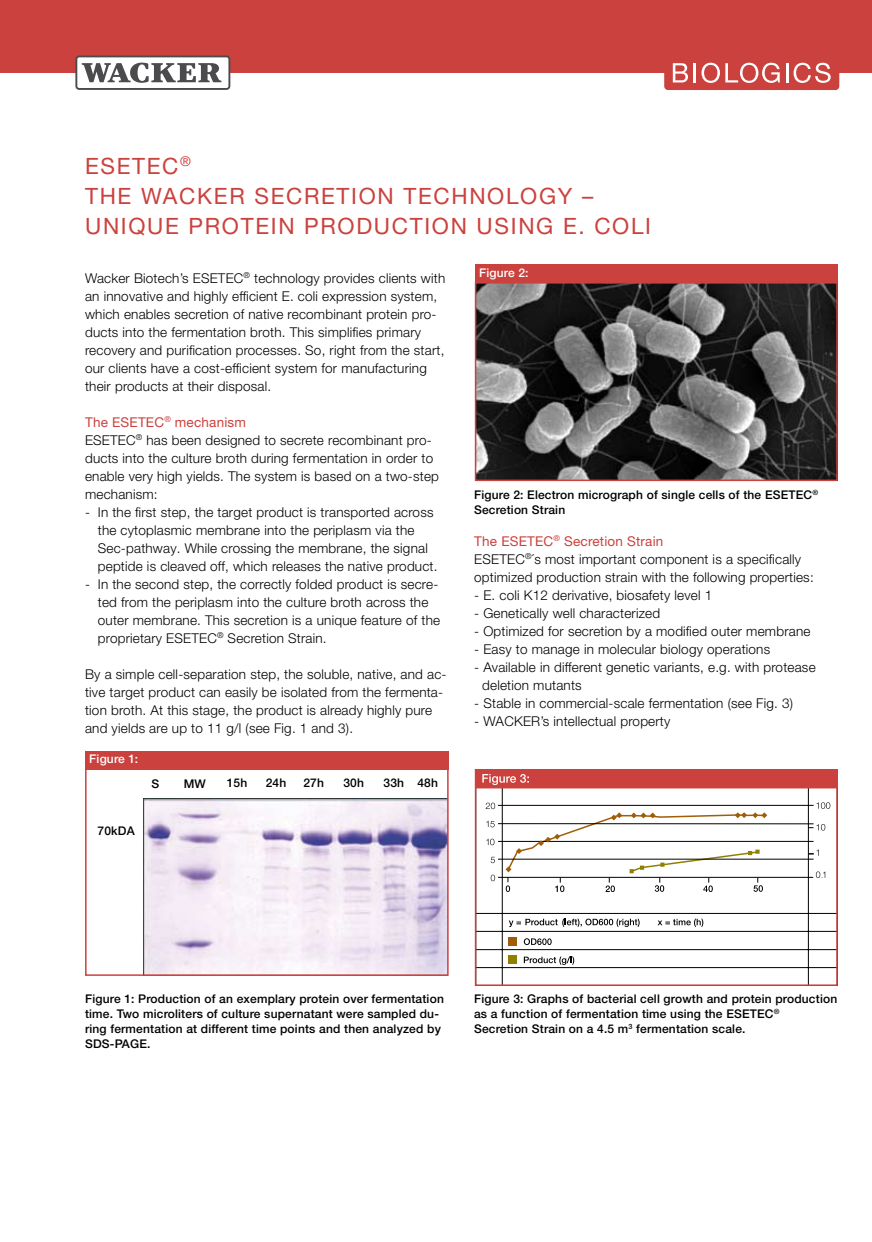
<style>
.page{position:relative;width:872px;height:1242px;background:#fff}
.page>*{position:absolute;margin:0;border:0;box-sizing:border-box;transform-origin:0 0}
.t1{font:22.5px/30px "Helvetica Neue LT Pro";letter-spacing:.075em;color:#cb413d}
.t2{font:300 13.5px/18px "Helvetica Neue LT Pro";letter-spacing:.015em;color:#000}
.t3{font:500 12px/15px "Helvetica Neue LT Pro";letter-spacing:.015em;color:#000}
.t4{font:500 12px "Helvetica Neue LT Pro";letter-spacing:.015em;color:#fff}
.s1{font-weight:400;color:#cb413d}
</style>
<div class="page">
<div style="left:85px;top:751px;width:363px;height:18px;background:#cb413d"></div>
<img style="left:144px;top:798px;width:301px;height:175px">
<div style="left:85px;top:768px;width:363px;height:208px;border:2px solid #cb413d"></div>
<img style="left:478px;top:285px;width:356px;height:193px">
<div style="left:475px;top:282px;width:362px;height:199px;border:2px solid #cb413d"></div>
<div style="left:475px;top:265px;width:362px;height:18px;background:#cb413d"></div>
<svg style="left:491px;top:857px;width:4px;height:6px"></svg>
<svg style="left:491px;top:874px;width:4px;height:7px"></svg>
<hr style="left:498px;top:805px;width:315px;height:1px;background:#000">
<hr style="left:498px;top:823px;width:315px;height:1px;background:#000">
<hr style="left:498px;top:841px;width:315px;height:1px;background:#000">
<hr style="left:498px;top:859px;width:315px;height:1px;background:#000">
<hr style="left:498px;top:877px;width:315px;height:1px;background:#000">
<hr style="left:476px;top:913px;width:361px;height:1px;background:#000">
<hr style="left:476px;top:931px;width:361px;height:1px;background:#000">
<hr style="left:476px;top:949px;width:361px;height:1px;background:#000">
<hr style="left:476px;top:967px;width:361px;height:1px;background:#000">
<hr style="left:502px;top:788px;width:1px;height:197px;background:#000">
<hr style="left:808px;top:788px;width:1px;height:197px;background:#000">
<svg style="left:657px;top:918px;width:46px;height:9px"></svg>
<div style="left:476px;top:770px;width:361px;height:18px;background:#cb413d"></div>
<svg style="left:524px;top:956px;width:50px;height:9px"></svg>
<div style="left:509px;top:937px;width:8px;height:8px;background:#a05c08"></div>
<svg style="left:524px;top:938px;width:27px;height:7px"></svg>
<svg style="left:485px;top:802px;width:10px;height:7px"></svg>
<svg style="left:486px;top:820px;width:8px;height:7px"></svg>
<svg style="left:486px;top:838px;width:8px;height:7px"></svg>
<svg style="left:816px;top:802px;width:14px;height:7px"></svg>
<svg style="left:808px;top:824px;width:17px;height:6px"></svg>
<svg style="left:808px;top:849px;width:10px;height:7px"></svg>
<div style="left:509px;top:955px;width:8px;height:8px;background:#908000"></div>
<svg style="left:816px;top:871px;width:9px;height:7px"></svg>
<svg style="left:482px;top:774px;width:47px;height:11px"></svg>
<svg style="left:509px;top:918px;width:130px;height:9px"></svg>
<svg style="left:505px;top:812px;width:262px;height:80px"></svg>
<div style="left:475px;top:769px;width:362px;height:217px;border:2px solid #cb413d"></div>
<div style="left:0;top:0;width:872px;height:73px;background:#cb413d"></div>
<div style="left:75px;top:55px;width:155px;height:35px;background:#4b4b4d;border-radius:4px"></div>
<div style="left:77px;top:57px;width:151px;height:31px;background:#fff;border-radius:2px"></div>
<svg style="left:82px;top:63px;width:139px;height:20px"></svg>
<div style="left:664px;top:56px;width:175px;height:34px;background:#cb413d;border-radius:4px"></div>
<svg style="left:673px;top:63px;width:15px;height:19px"></svg>
<hr style="left:693px;top:63px;width:3px;height:19px;background:#fff">
<svg style="left:701px;top:63px;width:78px;height:20px"></svg>
<svg style="left:786px;top:63px;width:44px;height:20px"></svg>
<h1 class="t1" style="left:85px;top:150px;width:202px">ESETEC<sup>®<br></sup>THE WACKER SECRET</h1>
<h1 class="t1" style="left:85px;top:180px;width:510px;text-indent:266px">ION TECHNOLOGY –<br>UNIQUE PROTEIN PRODUCT</h1>
<h1 class="t1" style="left:424px;top:210px;width:228px">ION USING E. COLI</h1>
<p class="t2" style="left:85px;top:268px;width:362px">Wacker Biotech’s ESETEC<sup>®</sup> technology provides clients with an innovative and highly efficient E. coli expression system, which enables secretion of native recombinant protein pro&shy;ducts into the fermentation broth. This simplifies primary recovery and purification processes. So, right from the start, our clients have a cost-efficient system for manufacturing their products at their disposal.</p>
<p class="t2" style="left:85px;top:412px;width:355px"><span class="s1">THE ESETEC</span><sup>®</sup> <span class="s1">MECHANISM<br></span>ESETEC<sup>®</sup> has been designed to secrete recombinant pro&shy;ducts into the culture broth during fermentation in order to enable very high yields. The system is based on a two-step mechanism:</p>
<p class="t2" style="left:98px;top:502px;width:341px;text-indent:-13px">- In the first step, the target product is transported across the cytoplasmic membrane into the periplasm via the Sec-pathway. While crossing the membrane, the signal peptide is cleaved off, which releases the native product.</p>
<p class="t2" style="left:98px;top:574px;width:344px;text-indent:-13px">- In the second step, the correctly folded product is secre&shy;ted from the periplasm into the culture broth across the outer membrane. This secretion is a unique feature of the proprietary ESETEC<sup>®</sup> Secretion Strain.</p>
<p class="t2" style="left:85px;top:664px;width:363px">By a simple cell-separation step, the soluble, native, and ac&shy;tive target product can easily be isolated from the fermenta&shy;tion broth. At this stage, the product is already highly pure and yields are up to 11 g/l (see Fig. 1 and 3).</p>
<p class="t4" style="left:89px;top:752px;width:50px">Figure 1:</p>
<p class="t3" style="left:151px;top:776px;width:9px">S</p>
<p class="t3" style="left:184px;top:776px;width:24px">MW</p>
<p class="t3" style="left:227px;top:775px;width:22px">15h</p>
<p class="t3" style="left:266px;top:775px;width:22px">24h</p>
<p class="t3" style="left:303px;top:775px;width:22px">27h</p>
<p class="t3" style="left:343px;top:775px;width:22px">30h</p>
<p class="t3" style="left:383px;top:775px;width:56px">33h 48h</p>
<p class="t3" style="left:98px;top:823px;width:39px">70kDA</p>
<p class="t4" style="left:479px;top:266px;width:51px">Figure 2:</p>
<p class="t3" style="left:474px;top:487px;width:345px">Figure 2: Electron micrograph of single cells of the ESETEC<sup>®<br></sup>Secretion Strain</p>
<p class="t2" style="left:474px;top:531px;width:341px"><span class="s1">THE ESETEC</span><sup>®</sup> <span class="s1">SECRETION STRAIN<br></span>ESETEC<sup>®</sup>´s most important component is a specifically optimized production strain with the following properties:</p>
<p class="t2" style="left:474px;top:585px;width:239px">- E. coli K12 derivative, biosafety level 1</p>
<p class="t2" style="left:474px;top:603px;width:187px">- Genetically well characterized</p>
<p class="t2" style="left:474px;top:621px;width:338px">- Optimized for secretion by a modified outer membrane</p>
<p class="t2" style="left:474px;top:639px;width:297px">- Easy to manage in molecular biology operations</p>
<p class="t2" style="left:482px;top:657px;width:335px;text-indent:-8px">- Available in different genetic variants, e.g. with protease deletion mutants</p>
<p class="t2" style="left:474px;top:693px;width:320px">- Stable in commercial-scale fermentation (see Fig. 3)</p>
<p class="t2" style="left:474px;top:711px;width:198px">- WACKER’s intellectual property</p>
<p class="t3" style="left:85px;top:991px;width:360px">Figure 1: Production of an exemplary protein over fermentation time. Two microliters of culture supernatant were sampled du&shy;ring fermentation at different time points and then analyzed by SDS-PAGE.</p>
<p class="t3" style="left:474px;top:991px;width:365px">Figure 3: Graphs of bacterial cell growth and protein production as a function of fermentation time using the ESETEC<sup>®<br></sup>Secretion Strain on a 4.5 m<sup>3</sup> fermentation scale.</p>
</div>
